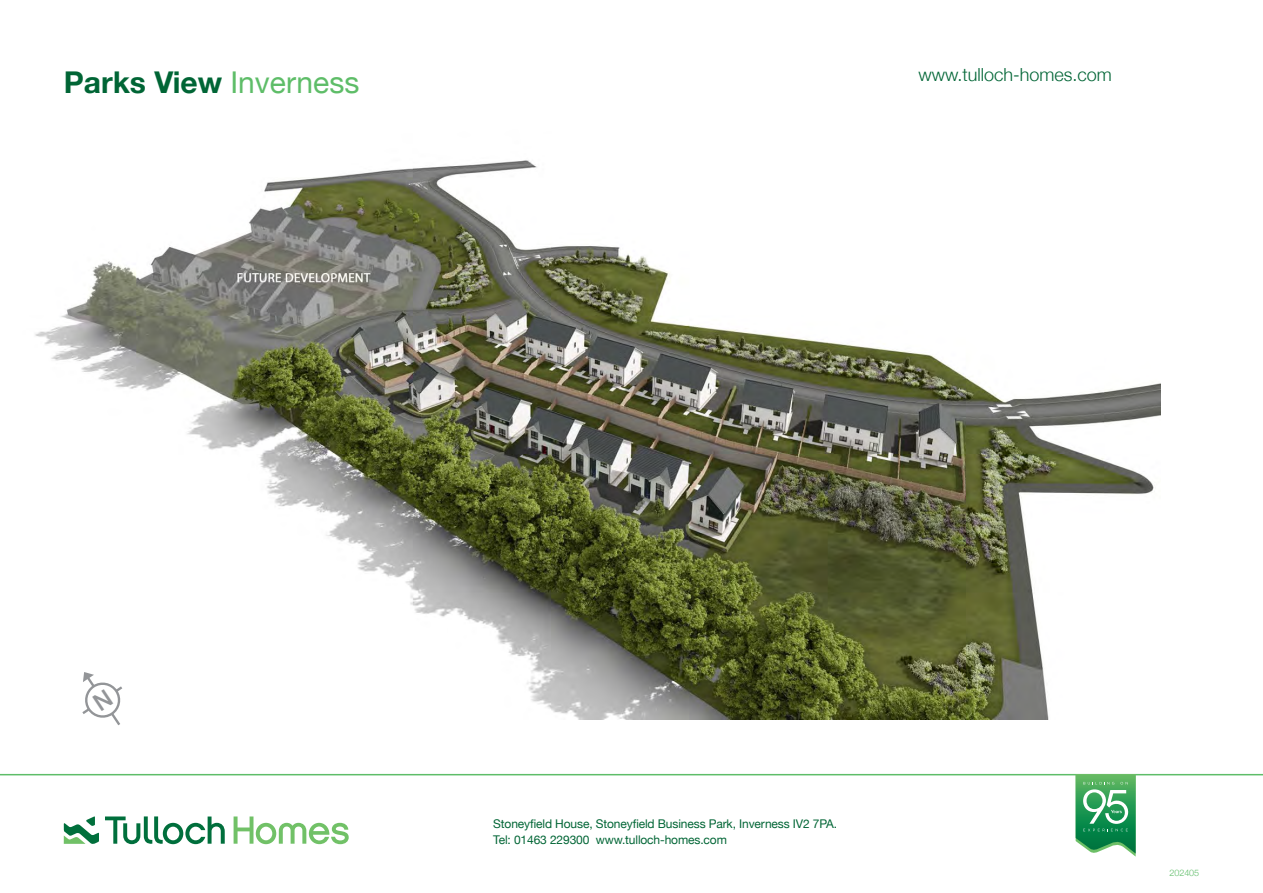
<style>
.page{position:relative;width:1263px;height:893px;background:#fff}
.page>*{position:absolute;margin:0;border:0;box-sizing:border-box;transform-origin:0 0}
.t1{font:700 30px "Helvetica Neue";color:#006535}
.t2{font:300 18px "Helvetica Neue";color:#006535}
.t3{font:12px/16.5px "Helvetica Neue";letter-spacing:-.01em;color:#006535}
.t4{font:300 9px "Helvetica Neue";letter-spacing:-.01em;color:#5ebd68}
.s1{font-weight:400;color:#5ebd68}
</style>
<div class="page">
<svg style="left:64px;top:816px;width:35px;height:28px"></svg>
<svg style="left:105px;top:816px;width:120px;height:28px"></svg>
<svg style="left:234px;top:816px;width:115px;height:28px"></svg>
<hr style="left:0;top:774px;width:1263px;height:1px;background:#5ebd68">
<img style="left:35px;top:160px;width:1126px;height:560px">
<svg style="left:1076px;top:775px;width:60px;height:82px"></svg>
<svg style="left:56px;top:650px;width:93px;height:76px"></svg>
<h1 class="t1" style="left:64px;top:59px;width:297px">Parks View <span class="s1">Inverness</span></h1>
<h2 class="t2" style="left:918px;top:60px;width:195px">www.tulloch-homes.com</h2>
<p class="t3" style="left:493px;top:816px;width:345px">Stoneyfield House, Stoneyfield Business Park, Inverness IV2 7PA.<br>Tel: 01463 229300 www.tulloch-homes.com</p>
<p class="t4" style="left:1169px;top:866px;width:31px">202405</p>
</div>
